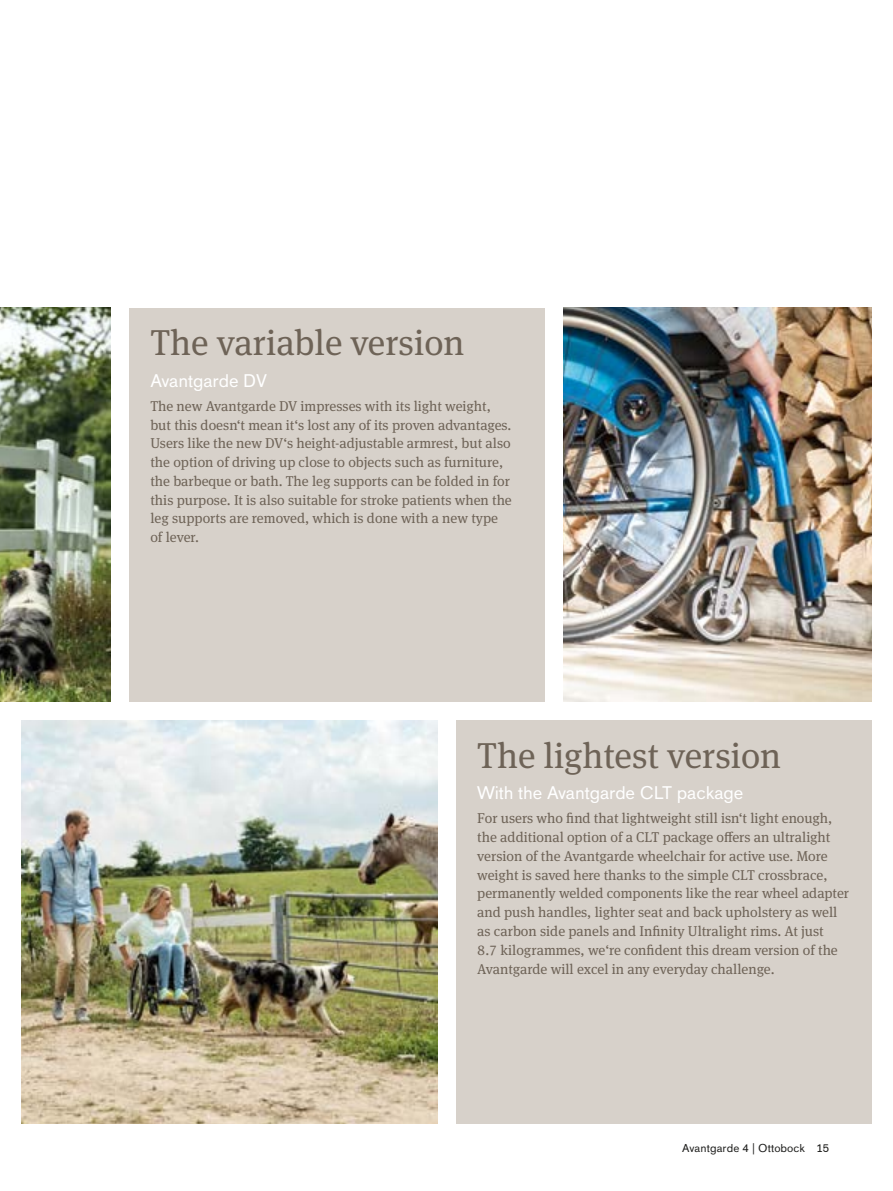
<style>
.page{position:relative;width:893px;height:1191px;background:#fff}
.page>*{position:absolute;margin:0;border:0;box-sizing:border-box;transform-origin:0 0}
.D1_E_Headline_24pt_2{font:36px "OBO Serif";color:#6e6357}
.D1_E_Subline_12pt_14{font:18px "OBO Sans";letter-spacing:-.01em;color:#fff}
.D2_Copy_9_5pt_12_5pt{font:14.25px/18.8px "OBO Serif";color:#6e6357}
.t1{font:11.25px "OBO Sans";letter-spacing:.005em;color:#1d1d1b}
</style>
<div class="page">
<div style="left:129px;top:308px;width:416px;height:393px;background:#d7d1ca"></div>
<div style="left:456px;top:720px;width:416px;height:403px;background:#d7d1ca"></div>
<img style="left:21px;top:720px;width:416px;height:403px">
<img style="left:0;top:308px;width:110px;height:393px">
<img style="left:564px;top:308px;width:308px;height:393px">
<p class="D1_E_Headline_24pt_2" style="left:150px;top:322px;width:316px">The variable version</p>
<p class="D1_E_Subline_12pt_14" style="left:150px;top:370px;width:118px">Avantgarde DV</p>
<p class="D2_Copy_9_5pt_12_5pt" style="left:150px;top:396px;width:363px">The new Avantgarde DV impresses with its light weight, but this doesn‘t mean it‘s lost any of its proven advantages.<br>Users like the new DV‘s height-adjustable armrest, but also the option of driving up close to objects such as furniture, the barbeque or bath. The leg supports can be folded in for this purpose. It is also suitable for stroke patients when the leg supports are removed, which is done with a new type of lever.</p>
<p class="D1_E_Headline_24pt_2" style="left:477px;top:734px;width:305px">The lightest version</p>
<p class="D1_E_Subline_12pt_14" style="left:477px;top:782px;width:268px">With the Avantgarde CLT package</p>
<p class="D2_Copy_9_5pt_12_5pt" style="left:477px;top:809px;width:373px">For users who find that lightweight still isn‘t light enough, the additional option of a CLT package offers an ultralight version of the Avantgarde wheelchair for active use. More weight is saved here thanks to the simple CLT crossbrace, permanently welded components like the rear wheel adapter and push handles, lighter seat and back upholstery as well as carbon side panels and Infinity Ultralight rims. At just<br>8.7 kilogrammes, we‘re confident this dream version of the Avantgarde will excel in any everyday challenge.</p>
<p class="t1" style="left:682px;top:1141px;width:148px">Avantgarde 4 | Ottobock 15</p>
</div>
